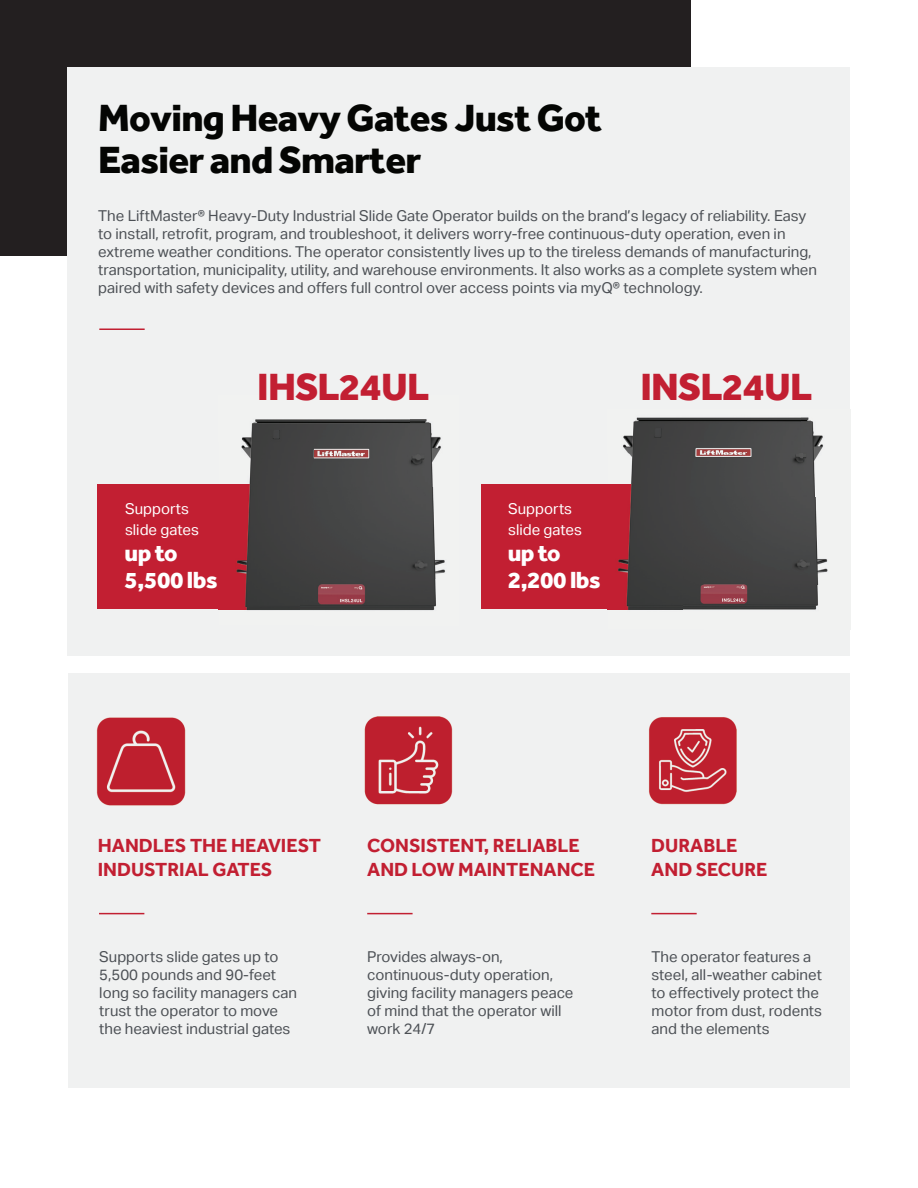
<style>
.page{position:relative;width:918px;height:1188px;background:#fff}
.page>*{position:absolute;margin:0;border:0;box-sizing:border-box;transform-origin:0 0}
.t1{font:800 39px/42px "Effra";letter-spacing:-.02em;color:#040503}
.t2{font:800 39px "Effra";letter-spacing:-.02em;color:#c21f32}
.t3{font:800 24px/27px "Effra";letter-spacing:-.02em;color:#fff}
.t4{font:700 19.5px/24px "Effra";color:#c21f32}
.t5{font:15px/18px "Aktiv Grotesk";color:#4c5055}
.t6{font:15px/21px "Aktiv Grotesk";color:#fff}
</style>
<div class="page">
<div style="left:0;top:0;width:690px;height:256px;background:#231f20"></div>
<div style="left:68px;top:68px;width:782px;height:588px;background:#f0f1f1"></div>
<div style="left:98px;top:484px;width:201px;height:125px;background:#c21f32"></div>
<div style="left:68px;top:673px;width:782px;height:415px;background:#f0f1f1"></div>
<hr style="left:99px;top:913px;width:45px;height:1px;background:#c21f32">
<hr style="left:651px;top:913px;width:46px;height:1px;background:#c21f32">
<hr style="left:367px;top:913px;width:46px;height:1px;background:#c21f32">
<hr style="left:99px;top:328px;width:46px;height:2px;background:#c21f32">
<img style="left:96px;top:717px;width:90px;height:89px">
<img style="left:364px;top:717px;width:89px;height:88px">
<img style="left:649px;top:717px;width:87px;height:88px">
<div style="left:481px;top:484px;width:201px;height:125px;background:#c21f32"></div>
<img style="left:241px;top:419px;width:200px;height:69px">
<img style="left:299px;top:488px;width:146px;height:92px">
<img style="left:219px;top:580px;width:217px;height:31px">
<img style="left:219px;top:484px;width:80px;height:125px">
<img style="left:850px;top:410px;width:1px;height:219px">
<img style="left:623px;top:417px;width:200px;height:80px">
<img style="left:682px;top:497px;width:146px;height:88px">
<img style="left:608px;top:585px;width:210px;height:25px">
<img style="left:608px;top:484px;width:74px;height:125px">
<h1 class="t1" style="left:98px;top:96px;width:505px">Moving Heavy Gates Just Got<br>Easier and Smarter</h1>
<p class="t5" style="left:98px;top:206px;width:720px">The LiftMaster® Heavy-Duty Industrial Slide Gate Operator builds on the brand’s legacy of reliability. Easy to install, retrofit, program, and troubleshoot, it delivers worry-free continuous-duty operation, even in extreme weather conditions. The operator consistently lives up to the tireless demands of manufacturing, transportation, municipality, utility, and warehouse environments. It also works as a complete system when paired with safety devices and offers full control over access points via myQ® technology.</p>
<p class="t6" style="left:125px;top:499px;width:75px">Supports slide gates</p>
<h2 class="t3" style="left:125px;top:539px;width:95px">up to<br>5,500 lbs</h2>
<h1 class="t2" style="left:257px;top:364px;width:173px">IHSL24UL</h1>
<p class="t6" style="left:508px;top:499px;width:75px">Supports slide gates</p>
<h2 class="t3" style="left:508px;top:539px;width:95px">up to<br>2,200 lbs</h2>
<h1 class="t2" style="left:640px;top:364px;width:173px">INSL24UL</h1>
<h3 class="t4" style="left:98px;top:834px;width:225px">HANDLES THE HEAVIEST<br>INDUSTRIAL GATES</h3>
<p class="t5" style="left:99px;top:948px;width:199px">Supports slide gates up to<br>5,500 pounds and 90-feet long so facility managers can trust the operator to move the heaviest industrial gates</p>
<h3 class="t4" style="left:367px;top:834px;width:229px">CONSISTENT, RELIABLE<br>AND LOW MAINTENANCE</h3>
<p class="t5" style="left:367px;top:948px;width:208px">Provides always-on, continuous-duty operation, giving facility managers peace of mind that the operator will work 24/7</p>
<h3 class="t4" style="left:651px;top:834px;width:118px">DURABLE<br>AND SECURE</h3>
<p class="t5" style="left:651px;top:948px;width:172px">The operator features a steel, all-weather cabinet to effectively protect the motor from dust, rodents and the elements</p>
</div>
